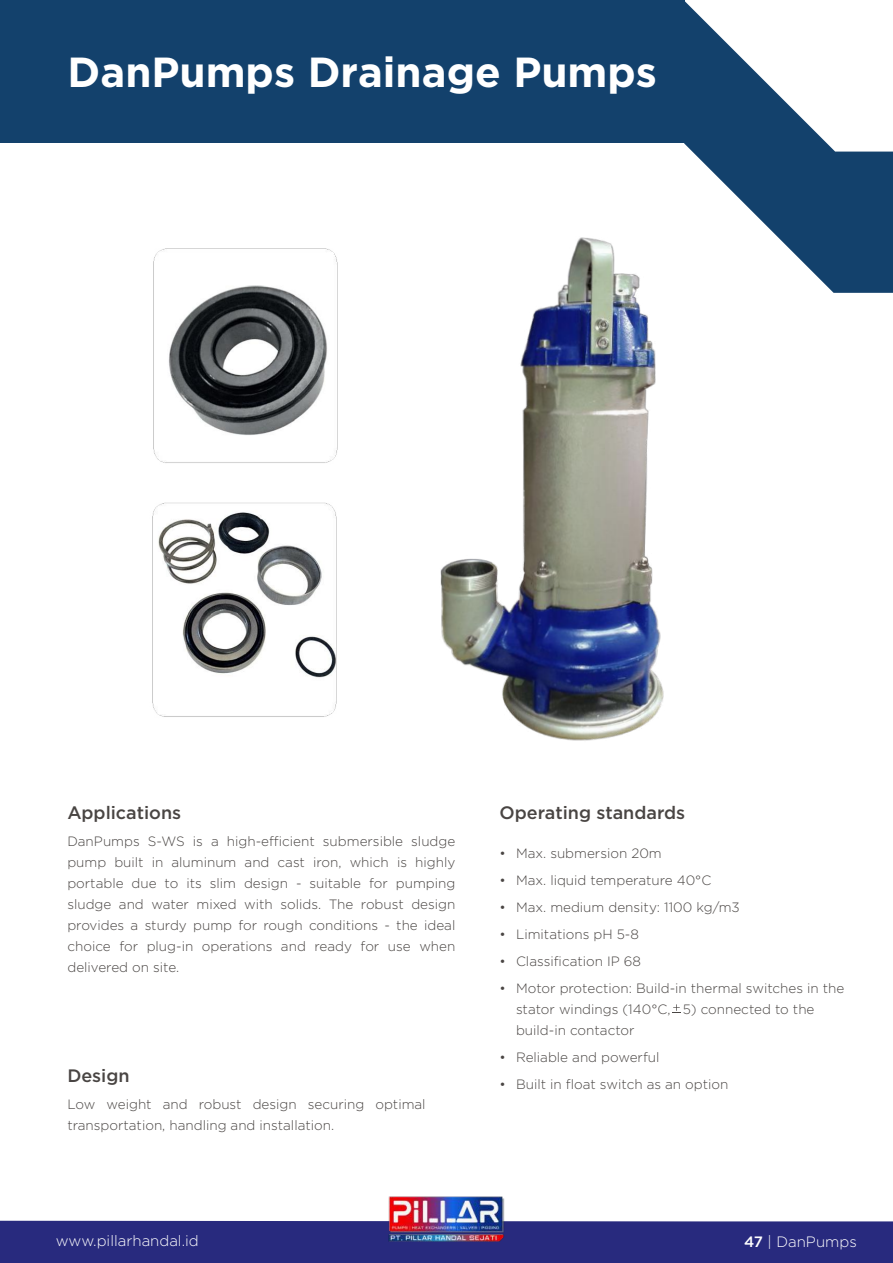
<style>
.page{position:relative;width:893px;height:1263px;background:#fff}
.page>*{position:absolute;margin:0;border:0;box-sizing:border-box;transform-origin:0 0}
.t1{font:700 42px "Gotham";color:#fff}
.t2{font:500 18px "Gotham";color:#494543}
.t3{font:300 15px "Gotham";color:#fff}
.t4{font:300 13.5px/21px "Gotham";color:#494543}
.s1{font-weight:500}
</style>
<div class="page">
<img style="left:153px;top:248px;width:185px;height:215px">
<img style="left:152px;top:502px;width:185px;height:215px">
<div style="left:0;top:0;width:685px;height:143px;background:#13416c"></div>
<svg style="left:684px;top:1px;width:209px;height:292px"></svg>
<svg style="left:672px;top:1004px;width:8px;height:9px"></svg>
<img style="left:440px;top:237px;width:224px;height:504px">
<div style="left:0;top:1221px;width:893px;height:42px;background:#282a7e"></div>
<img style="left:388px;top:1196px;width:117px;height:45px">
<h1 class="t1" style="left:68px;top:44px;width:591px">DanPumps Drainage Pumps</h1>
<h2 class="t2" style="left:67px;top:800px;width:115px">Applications</h2>
<p class="t4" style="left:67px;top:830px;width:390px;text-align:justify">DanPumps S-WS is a high-efficient submersible sludge pump built in aluminum and cast iron, which is highly portable due to its slim design - suitable for pumping sludge and water mixed with solids. The robust design provides a sturdy pump for rough conditions - the ideal choice for plug-in operations and ready for use when delivered on site.</p>
<h2 class="t2" style="left:67px;top:1064px;width:64px">Design</h2>
<p class="t4" style="left:67px;top:1093px;width:360px">Low weight and robust design securing optimal transportation, handling and installation.</p>
<h2 class="t2" style="left:500px;top:800px;width:187px">Operating standards</h2>
<p class="t4" style="left:500px;top:842px;width:164px">• Max. submersion 20m</p>
<p class="t4" style="left:500px;top:869px;width:213px">• Max. liquid temperature 40°C</p>
<p class="t4" style="left:500px;top:896px;width:242px">• Max. medium density: 1100 kg/m3</p>
<p class="t4" style="left:500px;top:923px;width:141px">• Limitations pH 5-8</p>
<p class="t4" style="left:500px;top:950px;width:143px">• Classification IP 68</p>
<p class="t4" style="left:516px;top:977px;width:330px;text-indent:-16px">• Motor protection: Build-in thermal switches in the stator windings (140°C, 5) connected to the build-in contactor</p>
<p class="t4" style="left:500px;top:1046px;width:161px">• Reliable and powerful</p>
<p class="t4" style="left:500px;top:1073px;width:230px">• Built in float switch as an option</p>
<p class="t3" style="left:56px;top:1232px;width:144px">www.pillarhandal.id</p>
<p class="t3" style="left:744px;top:1233px;width:114px"><span class="s1">47</span> | DanPumps</p>
</div>
